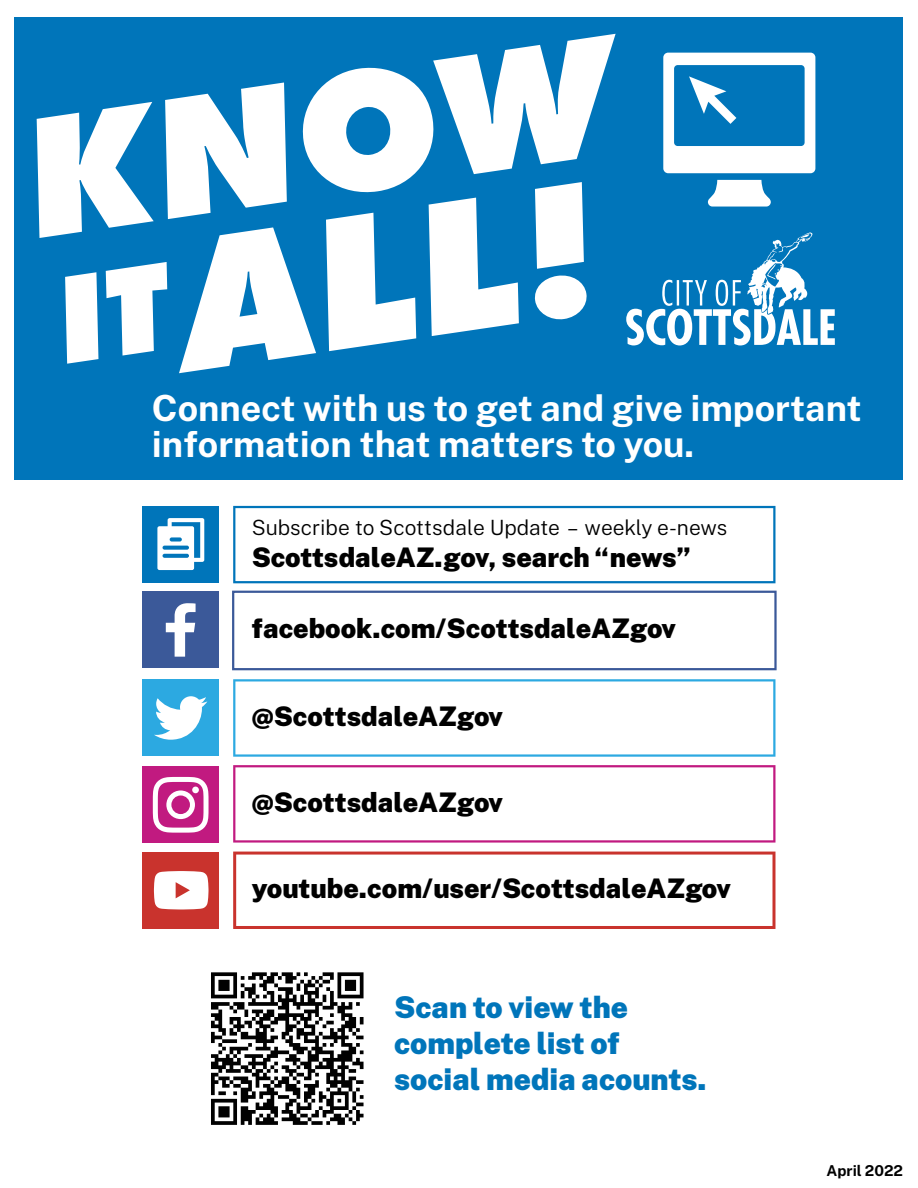
<style>
.page{position:relative;width:918px;height:1188px;background:#fff}
.page>*{position:absolute;margin:0;border:0;box-sizing:border-box;transform-origin:0 0}
.t1{font:700 36px/36px "Public Sans";color:#fff}
.t2{font:900 30px/36px "Public Sans";color:#0075ba}
.t3{font:900 27px "Public Sans";color:#000}
.t4{font:300 21px "Public Sans";color:#000}
.t5{font:700 15px "Public Sans";color:#000}
</style>
<div class="page">
<div style="left:15px;top:18px;width:888px;height:462px;background:#0075ba"></div>
<svg style="left:37px;top:34px;width:579px;height:339px"></svg>
<svg style="left:626px;top:232px;width:209px;height:113px"></svg>
<svg style="left:663px;top:53px;width:152px;height:154px"></svg>
<svg style="left:211px;top:972px;width:153px;height:153px"></svg>
<div style="left:143px;top:506px;width:76px;height:76px;background:#0075ba"></div>
<svg style="left:157px;top:518px;width:47px;height:52px"></svg>
<svg style="left:233px;top:506px;width:542px;height:77px"></svg>
<div style="left:143px;top:592px;width:76px;height:76px;background:#3b5999"></div>
<svg style="left:166px;top:603px;width:30px;height:54px"></svg>
<div style="left:232px;top:591px;width:545px;height:79px;border:2px solid #3b5999"></div>
<div style="left:143px;top:680px;width:76px;height:76px;background:#2ca9e1"></div>
<svg style="left:154px;top:696px;width:53px;height:44px"></svg>
<svg style="left:233px;top:679px;width:542px;height:78px"></svg>
<svg style="left:233px;top:765px;width:542px;height:78px"></svg>
<svg style="left:233px;top:852px;width:542px;height:77px"></svg>
<div style="left:143px;top:852px;width:76px;height:76px;background:#c9332d"></div>
<svg style="left:154px;top:871px;width:55px;height:38px;background:#f8e7e6"></svg>
<div style="left:143px;top:766px;width:76px;height:77px;background:#c11a80"></div>
<svg style="left:153px;top:777px;width:56px;height:56px"></svg>
<div style="left:192px;top:787px;width:7px;height:6px;background:#fff;border-radius:50%"></div>
<h1 class="t1" style="left:152px;top:387px;width:711px">Connect with us to get and give important information that matters to you.</h1>
<p class="t4" style="left:252px;top:512px;width:477px">Subscribe to Scottsdale Update – weekly e-news</p>
<p class="t3" style="left:252px;top:538px;width:441px">ScottsdaleAZ.gov, search “news”</p>
<p class="t3" style="left:252px;top:609px;width:426px">facebook.com/ScottsdaleAZgov</p>
<p class="t3" style="left:252px;top:696px;width:253px">@ScottsdaleAZgov</p>
<p class="t3" style="left:252px;top:782px;width:253px">@ScottsdaleAZgov</p>
<p class="t3" style="left:252px;top:869px;width:481px">youtube.com/user/ScottsdaleAZgov</p>
<p class="t2" style="left:394px;top:987px;width:314px">Scan to view the complete list of social media acounts.</p>
<p class="t5" style="left:827px;top:1159px;width:78px">April 2022</p>
</div>
